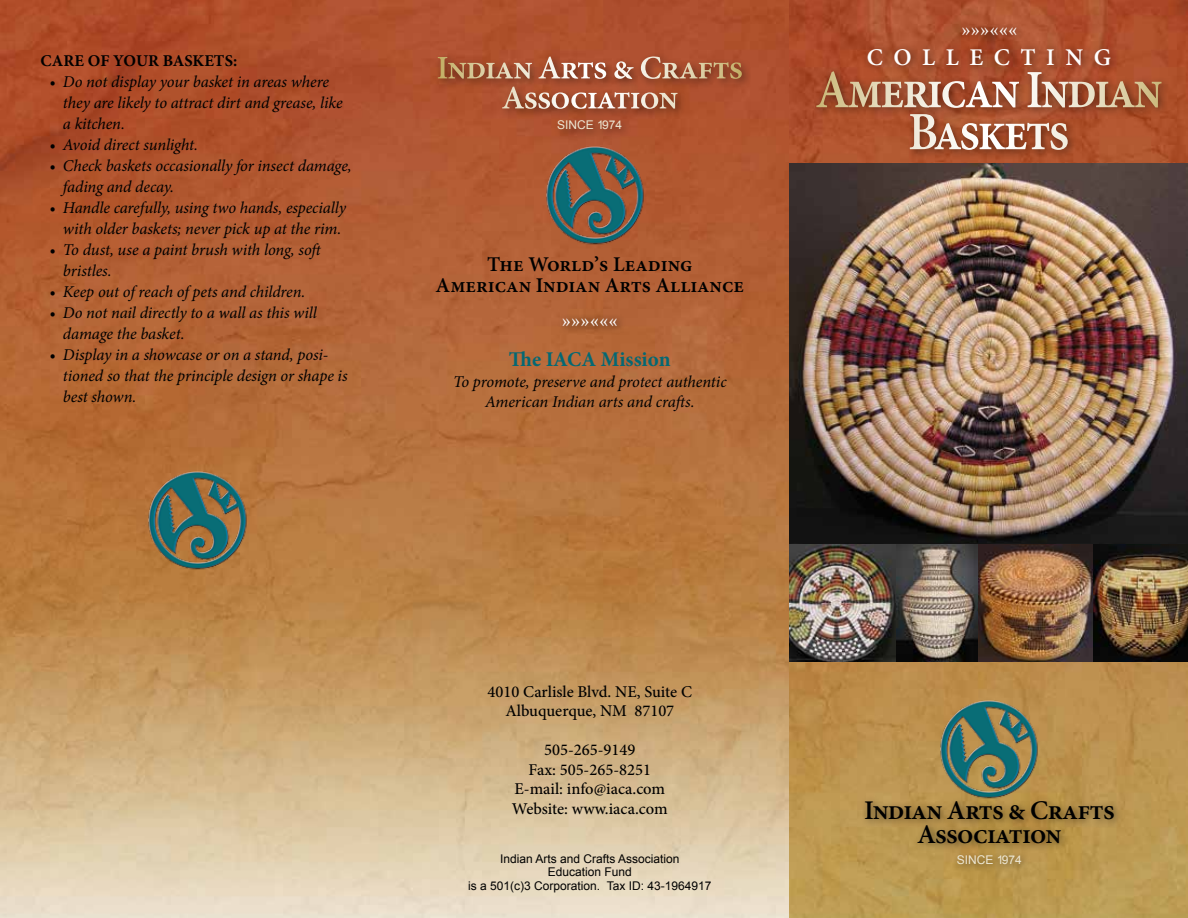
<style>
.page{position:relative;width:1188px;height:918px;background:#fff}
.page>*{position:absolute;margin:0;border:0;box-sizing:border-box;transform-origin:0 0}
.t1{font:600 54px/42px "Minion Pro";letter-spacing:-.05em;color:#fff;text-align:center;scale:.9 1}
.t2{font:600 33px/30px "Minion Pro";letter-spacing:-.03em;color:#fff;text-align:center}
.t3{font:600 27px/24px "Minion Pro";letter-spacing:-.03em;color:#000;text-align:center}
.t4{font:600 24px "Minion Pro";letter-spacing:.44em;color:#fff}
.t5{font:600 21px/21px "Minion Pro";color:#000;text-align:center}
.t6{font:700 21px "Minion Pro";color:#046873}
.t7{font:21px "Minion Pro";color:#fff}
.t8{font:italic 16.5px/21px "Minion Pro";letter-spacing:-.01em;color:#000}
.t9{font:500 16.5px/19.5px "Minion Pro";color:#000;text-align:center}
.t10{font:700 16.5px "Minion Pro";letter-spacing:.005em;color:#000}
.t11{font:12px/13.5px "Arial";color:#000;text-align:center}
.t12{font:12px "Arial";color:#ede7d3}
</style>
<div class="page">
<img style="left:0;top:0;width:1188px;height:918px">
<img style="left:790px;top:164px;width:398px;height:497px">
<div style="left:860px;top:795px;width:263px;height:79px;background:#000;opacity:.5"></div>
<div style="left:957px;top:22px;width:69px;height:22px;background:#000;opacity:.5"></div>
<img style="left:923px;top:688px;width:131px;height:119px">
<img style="left:528px;top:141px;width:132px;height:113px">
<div style="left:811px;top:43px;width:360px;height:117px;background:#000;opacity:.5"></div>
<div style="left:434px;top:51px;width:319px;height:90px;background:#000;opacity:.5"></div>
<div style="left:557px;top:313px;width:69px;height:22px;background:#000;opacity:.75"></div>
<img style="left:131px;top:459px;width:131px;height:119px">
<p class="t10" style="left:41px;top:50px;width:198px">CARE OF YOUR BASKETS:</p>
<p class="t8" style="left:63px;top:72px;width:281px;text-indent:-13px">• Do not display your basket in areas where they are likely to attract dirt and grease, like a kitchen.</p>
<p class="t8" style="left:49px;top:135px;width:150px">• Avoid direct sunlight.</p>
<p class="t8" style="left:63px;top:156px;width:290px;text-indent:-13px">• Check baskets occasionally for insect damage, fading and decay.</p>
<p class="t8" style="left:49px;top:198px;width:298px;text-align:center">• Handle carefully, using two hands, especially with older baskets; never pick up at the rim.</p>
<p class="t8" style="left:63px;top:240px;width:262px;text-indent:-13px">• To dust, use a paint brush with long, soft bristles.</p>
<p class="t8" style="left:49px;top:282px;width:257px">• Keep out of reach of pets and children.</p>
<p class="t8" style="left:63px;top:303px;width:256px;text-indent:-13px">• Do not nail directly to a wall as this will damage the basket.</p>
<p class="t8" style="left:63px;top:345px;width:286px;text-indent:-13px">• Display in a showcase or on a stand, posi&shy;tioned so that the principle design or shape is best shown.</p>
<h2 class="t2" style="left:437px;top:53px;width:308px">Indian Arts &amp; Crafts<br>Association</h2>
<p class="t12" style="left:557px;top:117px;width:67px">SINCE 1974</p>
<p class="t5" style="left:436px;top:254px;width:310px">The World’s Leading<br>American Indian Arts Alliance</p>
<p class="t7" style="left:562px;top:306px;width:58px">»»»«««</p>
<p class="t6" style="left:509px;top:345px;width:163px">The IACA Mission</p>
<p class="t8" style="left:453px;top:372px;width:275px;line-height:19.5px;text-align:center">To promote, preserve and protect authentic<br>American Indian arts and crafts.</p>
<p class="t7" style="left:961px;top:15px;width:58px">»»»«««</p>
<h3 class="t4" style="left:867px;top:41px;width:246px">COLLECTING</h3>
<h1 class="t1" style="left:815px;top:69px;width:387px">American Indian<br>Baskets</h1>
<p class="t9" style="left:488px;top:682px;width:206px">4010 Carlisle Blvd. NE, Suite C<br>Albuquerque, NM 87107</p>
<p class="t9" style="left:512px;top:740px;width:157px">505-265-9149<br>Fax: 505-265-8251<br>E-mail: info@iaca.com<br>Website: www.iaca.com</p>
<p class="t11" style="left:468px;top:852px;width:245px">Indian Arts and Crafts Association<br>Education Fund<br>is a 501(c)3 Corporation. Tax ID: 43-1964917</p>
<h3 class="t3" style="left:864px;top:798px;width:252px">Indian Arts &amp; Crafts<br>Association</h3>
<p class="t12" style="left:957px;top:852px;width:67px">SINCE 1974</p>
</div>
